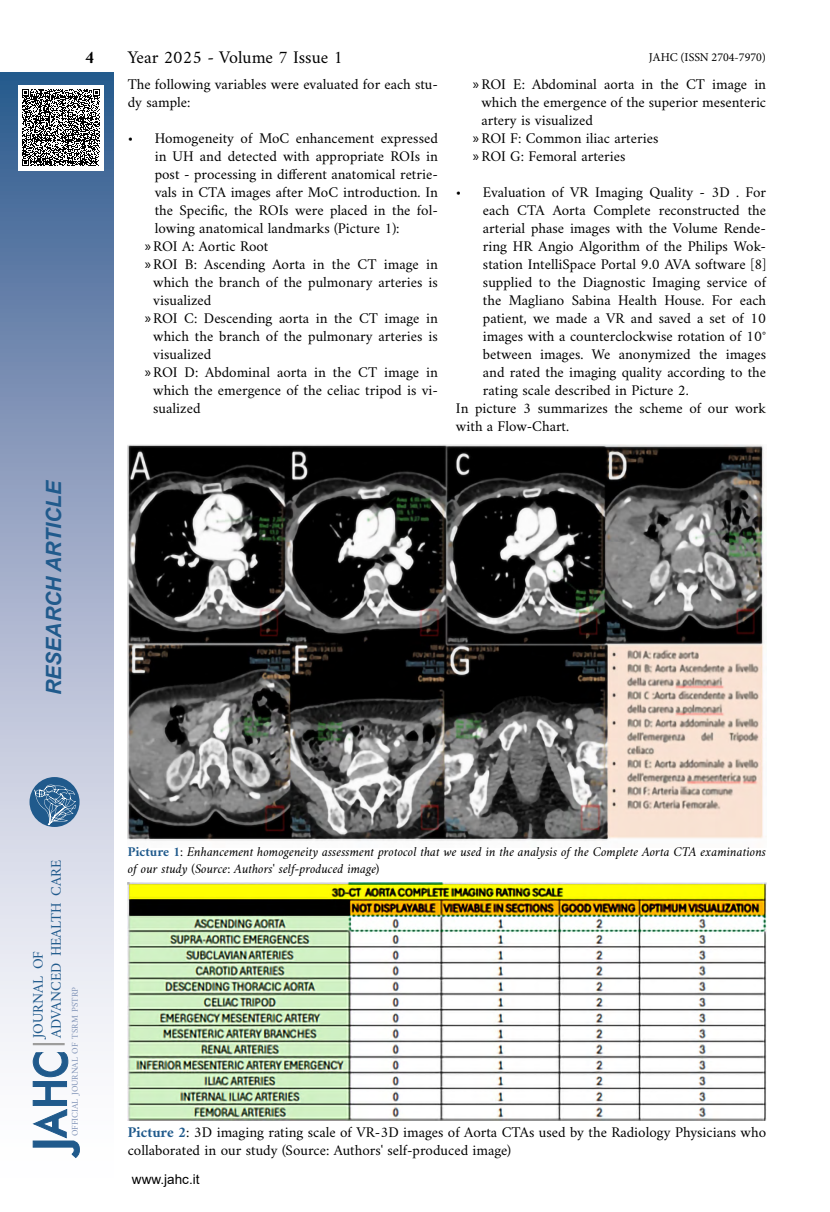
<style>
.page{position:relative;width:830px;height:1212px;background:#fff}
.page>*{position:absolute;margin:0;border:0;box-sizing:border-box;transform-origin:0 0}
.t1{font:italic 700 21px "Arial";letter-spacing:-.01em;color:#205a8c}
.t2{font:18px "Amiri";color:#000}
.t3{font:700 18px "Amiri";color:#000}
.t4{font:15px/18px "Amiri";color:#000}
.t5{font:14.7px/18px "Amiri";color:#205a8c}
.t6{font:italic 13.5px/16.2px "Amiri";color:#000}
.t7{font:13.5px "Arial";color:#000}
.t8{font:12px "Minion Pro";color:#000}
.t9{font:8.85px "Amiri";color:#8093b7}
.s1{font-family:"Myriad Pro"}
.s2{font-weight:700;font-style:normal;color:#205a8c}
.s3{font-weight:700;color:#205a8c}
</style>
<div class="page">
<div style="left:0;top:72px;width:113px;height:1118px;background:linear-gradient(to bottom,#3a5f92,#fff)"></div>
<div style="left:29px;top:777px;width:50px;height:50px;background:#205a8c;border-radius:50%"></div>
<svg style="left:34px;top:785px;width:42px;height:40px"></svg>
<svg style="left:32px;top:1052px;width:49px;height:106px"></svg>
<hr style="left:33px;top:1043px;width:32px;height:2px;background:#9d9d9c">
<div style="left:18px;top:85px;width:86px;height:85px;background:#fff"></div>
<svg style="left:22px;top:89px;width:78px;height:77px"></svg>
<img style="left:128px;top:444px;width:636px;height:397px">
<img style="left:128px;top:883px;width:637px;height:237px">
<h1 class="t1" style="left:40px;top:695px;width:216px;rotate:-90deg">RESEARCH ARTICLE</h1>
<p class="t3" style="left:85px;top:46px;width:11px">4</p>
<p class="t2" style="left:128px;top:46px;width:217px">Year 2025 - Volume 7 Issue 1</p>
<p class="t8" style="left:648px;top:49px;width:119px">JAHC (ISSN 2704-7970)</p>
<p class="t4" style="left:128px;top:75px;width:311px">The following variables were evaluated for each stu&shy;dy sample:</p>
<p class="t4" style="left:128px;top:129px;width:311px">• Homogeneity of MoC enhancement expressed</p>
<p class="t4" style="left:155px;top:147px;width:284px">in UH and detected with appropriate ROIs in</p>
<p class="t4" style="left:155px;top:165px;width:284px">post - processing in different anatomical retrie-</p>
<p class="t4" style="left:155px;top:183px;width:284px">vals in CTA images after MoC introduction. In</p>
<p class="t4" style="left:155px;top:201px;width:284px">the Specific, the ROIs were placed in the fol-</p>
<p class="t4" style="left:155px;top:219px;width:246px">lowing anatomical landmarks (Picture 1):</p>
<p class="t4" style="left:145px;top:237px;width:125px"><span class="s1">»</span>ROI A: Aortic Root</p>
<p class="t4" style="left:145px;top:255px;width:294px"><span class="s1">»</span>ROI B: Ascending Aorta in the CT image in</p>
<p class="t4" style="left:153px;top:273px;width:286px">which the branch of the pulmonary arteries is</p>
<p class="t4" style="left:153px;top:291px;width:60px">visualized</p>
<p class="t4" style="left:145px;top:309px;width:294px"><span class="s1">»</span>ROI C: Descending aorta in the CT image in</p>
<p class="t4" style="left:153px;top:327px;width:286px">which the branch of the pulmonary arteries is</p>
<p class="t4" style="left:153px;top:345px;width:60px">visualized</p>
<p class="t4" style="left:145px;top:363px;width:294px"><span class="s1">»</span>ROI D: Abdominal aorta in the CT image in</p>
<p class="t4" style="left:153px;top:381px;width:286px">which the emergence of the celiac tripod is vi-</p>
<p class="t4" style="left:153px;top:399px;width:49px">sualized</p>
<p class="t4" style="left:472px;top:75px;width:294px"><span class="s1">»</span>ROI E: Abdominal aorta in the CT image in</p>
<p class="t4" style="left:481px;top:93px;width:286px">which the emergence of the superior mesenteric</p>
<p class="t4" style="left:481px;top:111px;width:113px">artery is visualized</p>
<p class="t4" style="left:472px;top:129px;width:187px"><span class="s1">»</span>ROI F: Common iliac arteries</p>
<p class="t4" style="left:472px;top:147px;width:154px"><span class="s1">»</span>ROI G: Femoral arteries</p>
<p class="t4" style="left:455px;top:183px;width:311px">• Evaluation of VR Imaging Quality - 3D . For</p>
<p class="t4" style="left:482px;top:201px;width:284px">each CTA Aorta Complete reconstructed the</p>
<p class="t4" style="left:482px;top:219px;width:284px">arterial phase images with the Volume Rende-</p>
<p class="t4" style="left:482px;top:237px;width:284px">ring HR Angio Algorithm of the Philips Wok-</p>
<p class="t4" style="left:482px;top:255px;width:284px">station IntelliSpace Portal 9.0 AVA software [8]</p>
<p class="t4" style="left:482px;top:273px;width:284px">supplied to the Diagnostic Imaging service of</p>
<p class="t4" style="left:482px;top:291px;width:284px">the Magliano Sabina Health House. For each</p>
<p class="t4" style="left:482px;top:309px;width:284px">patient, we made a VR and saved a set of 10</p>
<p class="t4" style="left:482px;top:327px;width:284px">images with a counterclockwise rotation of 10°</p>
<p class="t4" style="left:482px;top:345px;width:284px">between images. We anonymized the images</p>
<p class="t4" style="left:482px;top:363px;width:284px">and rated the imaging quality according to the</p>
<p class="t4" style="left:482px;top:381px;width:207px">rating scale described in Picture 2.</p>
<p class="t4" style="left:455px;top:399px;width:311px">In picture 3 summarizes the scheme of our work</p>
<p class="t4" style="left:455px;top:417px;width:115px">with a Flow-Chart.</p>
<p class="t5" style="left:29px;top:1038px;width:179px;rotate:-90deg">journal of<br>advanced health care</p>
<p class="t9" style="left:70px;top:1136px;width:151px;rotate:-90deg">official journal of tsrm pstrp</p>
<p class="t6" style="left:128px;top:844px;width:639px"><span class="s2">Picture 1</span>: Enhancement homogeneity assessment protocol that we used in the analysis of the Complete Aorta CTA examinations of our study (Source: Authors' self-produced image)</p>
<p class="t4" style="left:128px;top:1123px;width:639px"><span class="s3">Picture 2</span>: 3D imaging rating scale of VR-3D images of Aorta CTAs used by the Radiology Physicians who collaborated in our study (Source: Authors' self-produced image)</p>
<p class="t7" style="left:132px;top:1170px;width:69px">www.jahc.it</p>
</div>
